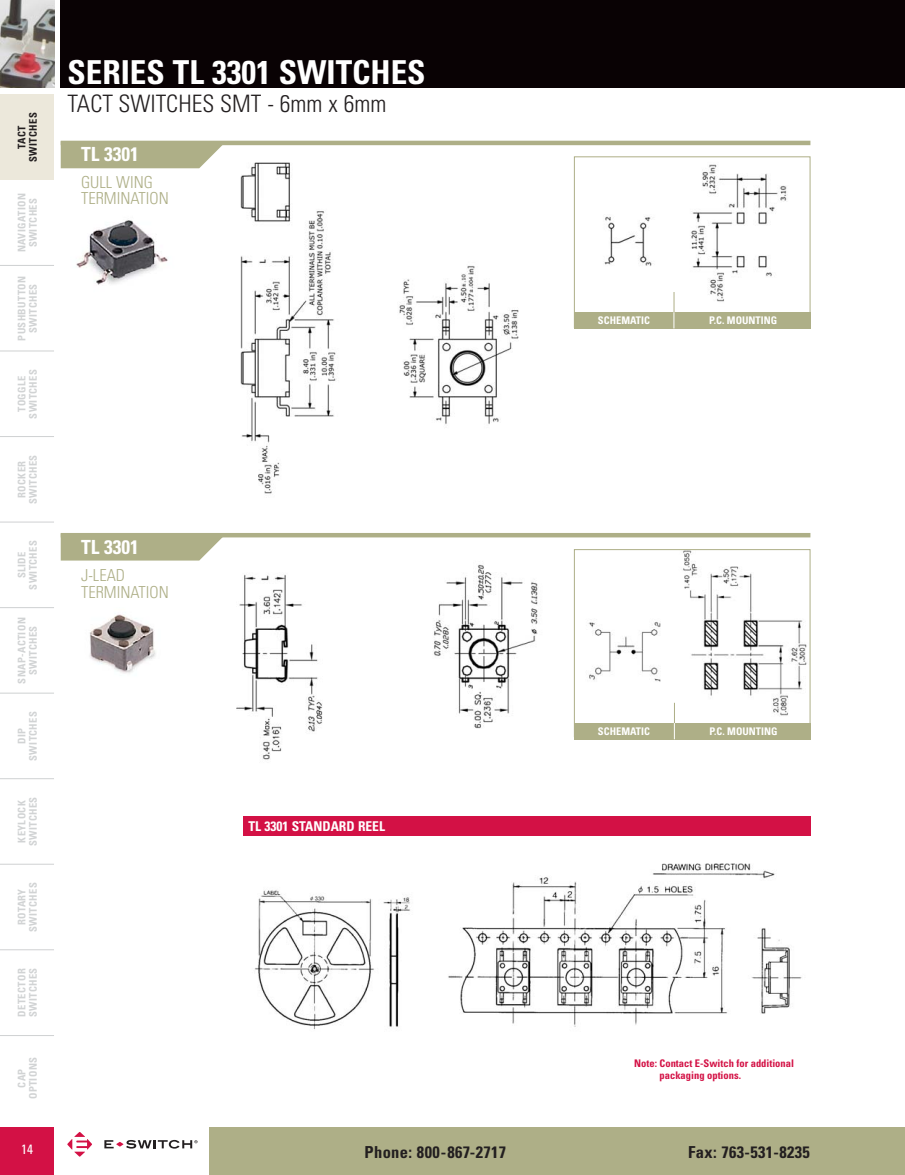
<style>
.page{position:relative;width:905px;height:1175px;background:#fff}
.page>*{position:absolute;margin:0;border:0;box-sizing:border-box;transform-origin:0 0}
.t1{font:700 condensed 33px "Univers";color:#fff}
.t2{font:300 condensed 24px "Univers";color:#231f20}
.t3{font:700 condensed 19.5px "Univers";color:#fff}
.t4{font:300 condensed 16.5px/16.5px "Univers";color:#aeaf87}
.t5{font:700 condensed 16.5px "Univers";letter-spacing:.02em;color:#231f20}
.t6{font:700 condensed 13.5px "Univers";color:#fff}
.t7{font:condensed 13.5px "Univers";color:#fff}
.t8{font:700 condensed 10.5px/11.2px "Univers";letter-spacing:.035em;color:#d1d3d4;text-align:center}
.t9{font:700 condensed 10.5px/12px "Univers";color:#d31145}
.t10{font:700 condensed 10.5px "Univers";color:#fff}
.t11{font:700 condensed 10.5px/11.2px "Univers";letter-spacing:.035em;color:#231f20;text-align:center}
</style>
<div class="page">
<div style="left:0;top:1127px;width:54px;height:47px;background:#d31145"></div>
<div style="left:209px;top:1127px;width:695px;height:47px;background:#aeaf87"></div>
<div style="left:61px;top:0;width:843px;height:88px;background:#090204"></div>
<img style="left:0;top:0;width:54px;height:88px">
<hr style="left:0;top:265px;width:54px;height:1px;background:#d1d3d4">
<hr style="left:0;top:350px;width:54px;height:1px;background:#d1d3d4">
<hr style="left:0;top:436px;width:54px;height:1px;background:#d1d3d4">
<hr style="left:0;top:521px;width:54px;height:1px;background:#d1d3d4">
<hr style="left:0;top:607px;width:54px;height:1px;background:#d1d3d4">
<hr style="left:0;top:692px;width:54px;height:1px;background:#d1d3d4">
<hr style="left:0;top:778px;width:54px;height:1px;background:#d1d3d4">
<hr style="left:0;top:863px;width:54px;height:1px;background:#d1d3d4">
<hr style="left:0;top:949px;width:54px;height:1px;background:#d1d3d4">
<hr style="left:0;top:1035px;width:54px;height:1px;background:#d1d3d4">
<div style="left:0;top:94px;width:54px;height:86px;background:#ece8db"></div>
<svg style="left:67px;top:1132px;width:25px;height:24px"></svg>
<svg style="left:104px;top:1139px;width:93px;height:9px"></svg>
<img style="left:240px;top:162px;width:279px;height:332px">
<img style="left:76px;top:220px;width:92px;height:65px">
<svg style="left:61px;top:145px;width:165px;height:23px"></svg>
<hr style="left:61px;top:141px;width:749px;height:4px;background:#aeaf87">
<img style="left:236px;top:564px;width:302px;height:196px">
<img style="left:90px;top:614px;width:66px;height:59px">
<svg style="left:61px;top:537px;width:165px;height:23px"></svg>
<hr style="left:61px;top:533px;width:749px;height:4px;background:#aeaf87">
<img style="left:604px;top:164px;width:183px;height:148px">
<div style="left:574px;top:156px;width:236px;height:172px;border:1px solid #aeaf87"></div>
<div style="left:574px;top:312px;width:236px;height:16px;background:#aeaf87"></div>
<svg style="left:673px;top:292px;width:1px;height:36px"></svg>
<img style="left:588px;top:551px;width:219px;height:165px">
<div style="left:574px;top:549px;width:236px;height:188px;border:1px solid #aeaf87"></div>
<div style="left:574px;top:723px;width:236px;height:16px;background:#aeaf87"></div>
<svg style="left:674px;top:703px;width:1px;height:36px"></svg>
<div style="left:243px;top:816px;width:567px;height:20px;background:#d31145"></div>
<img style="left:255px;top:863px;width:547px;height:167px">
<p class="t11" style="left:17px;top:162px;width:51px;rotate:-90deg">TACT<br>SWITCHES</p>
<p class="t8" style="left:17px;top:252px;width:60px;rotate:-90deg">NAVIGATION<br>SWITCHES</p>
<p class="t8" style="left:17px;top:341px;width:66px;rotate:-90deg">PUSHBUTTON<br>SWITCHES</p>
<p class="t8" style="left:17px;top:418px;width:51px;rotate:-90deg">TOGGLE<br>SWITCHES</p>
<p class="t8" style="left:17px;top:504px;width:51px;rotate:-90deg">ROCKER<br>SWITCHES</p>
<p class="t8" style="left:17px;top:589px;width:51px;rotate:-90deg">SLIDE<br>SWITCHES</p>
<p class="t8" style="left:17px;top:683px;width:68px;rotate:-90deg">SNAP-ACTION<br>SWITCHES</p>
<p class="t8" style="left:17px;top:760px;width:51px;rotate:-90deg">DIP<br>SWITCHES</p>
<p class="t8" style="left:17px;top:846px;width:51px;rotate:-90deg">KEYLOCK<br>SWITCHES</p>
<p class="t8" style="left:17px;top:931px;width:51px;rotate:-90deg">ROTARY<br>SWITCHES</p>
<p class="t8" style="left:17px;top:1017px;width:51px;text-align:left;rotate:-90deg">DETECTOR<br>SWITCHES</p>
<p class="t8" style="left:17px;top:1099px;width:43px;rotate:-90deg">CAP<br>OPTIONS</p>
<p class="t7" style="left:21px;top:1144px;width:13px">14</p>
<h1 class="t1" style="left:68px;top:60px;width:359px">SERIES TL 3301 SWITCHES</h1>
<h2 class="t2" style="left:67px;top:95px;width:320px">TACT SWITCHES SMT - 6mm x 6mm</h2>
<h3 class="t3" style="left:81px;top:147px;width:59px">TL 3301</h3>
<h3 class="t4" style="left:81px;top:175px;width:89px">GULL WING<br>TERMINATION</h3>
<h3 class="t3" style="left:81px;top:539px;width:59px">TL 3301</h3>
<h3 class="t4" style="left:81px;top:569px;width:89px">J-LEAD<br>TERMINATION</h3>
<p class="t6" style="left:248px;top:821px;width:138px">TL 3301 STANDARD REEL</p>
<p class="t10" style="left:598px;top:316px;width:53px">SCHEMATIC</p>
<p class="t10" style="left:709px;top:316px;width:69px">P.C. MOUNTING</p>
<p class="t10" style="left:598px;top:727px;width:53px">SCHEMATIC</p>
<p class="t10" style="left:709px;top:727px;width:69px">P.C. MOUNTING</p>
<p class="t9" style="left:659px;top:1058px;width:136px;text-indent:-25px">Note: Contact E-Switch for additional packaging options.</p>
<h3 class="t5" style="left:364px;top:1145px;width:143px">Phone: 800-867-2717</h3>
<h3 class="t5" style="left:688px;top:1145px;width:123px">Fax: 763-531-8235</h3>
</div>
